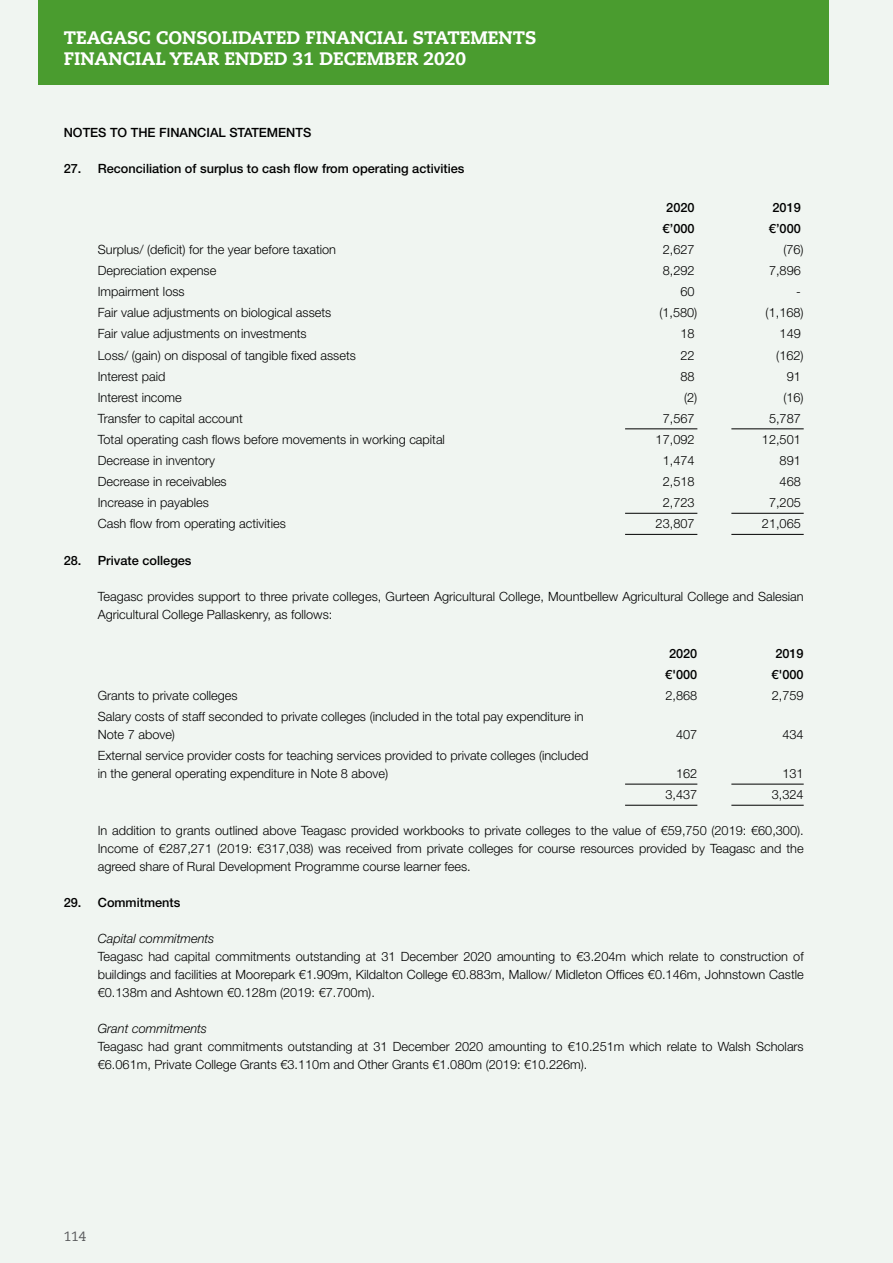
<style>
.page{position:relative;width:893px;height:1263px;background:#f0f5f1}
.page>*{position:absolute;margin:0;border:0;box-sizing:border-box;transform-origin:0 0}
.t1{font:800 18px/21.6px "Caecilia LT Std";color:#fff}
.t2{font:13.5px "Caecilia LT Std";color:#58595b}
.t3{font:300 12.75px/18px "Helvetica Neue LT Pro";color:#000}
.t4{font:500 12.75px "Helvetica Neue LT Std";color:#000}
.t5{font:italic 300 12.75px "Helvetica Neue LT Std";color:#000}
</style>
<div class="page">
<div style="left:38px;top:0;width:791px;height:85px;background:#4a9c2f"></div>
<hr style="left:625px;top:513px;width:72px;height:1px;background:#000">
<hr style="left:731px;top:513px;width:73px;height:1px;background:#000">
<hr style="left:625px;top:534px;width:72px;height:1px;background:#000">
<hr style="left:731px;top:534px;width:73px;height:1px;background:#000">
<hr style="left:625px;top:429px;width:72px;height:1px;background:#000">
<hr style="left:731px;top:429px;width:73px;height:1px;background:#000">
<hr style="left:625px;top:784px;width:72px;height:1px;background:#000">
<hr style="left:731px;top:784px;width:73px;height:1px;background:#000">
<hr style="left:625px;top:805px;width:72px;height:1px;background:#000">
<hr style="left:731px;top:805px;width:73px;height:1px;background:#000">
<h1 class="t1" style="left:64px;top:27px;width:474px">TEAGASC CONSOLIDATED FINANCIAL STATEMENTS<br>FINANCIAL YEAR ENDED 31 DECEMBER 2020</h1>
<p class="t4" style="left:64px;top:125px;width:249px">NOTES TO THE FINANCIAL STATEMENTS</p>
<p class="t4" style="left:64px;top:161px;width:402px">27. Reconciliation of surplus to cash flow from operating activities</p>
<p class="t4" style="left:666px;top:200px;width:30px">2020</p>
<p class="t4" style="left:772px;top:200px;width:30px">2019</p>
<p class="t4" style="left:663px;top:221px;width:33px">€’000</p>
<p class="t4" style="left:769px;top:221px;width:33px">€’000</p>
<p class="t3" style="left:98px;top:240px;width:240px">Surplus/ (deficit) for the year before taxation</p>
<p class="t3" style="left:663px;top:240px;width:33px">2,627</p>
<p class="t3" style="left:783px;top:240px;width:22px">(76)</p>
<p class="t3" style="left:98px;top:261px;width:120px">Depreciation expense</p>
<p class="t3" style="left:663px;top:261px;width:33px">8,292</p>
<p class="t3" style="left:769px;top:261px;width:33px">7,896</p>
<p class="t3" style="left:98px;top:282px;width:88px">Impairment loss</p>
<p class="t3" style="left:680px;top:282px;width:16px">60</p>
<p class="t3" style="left:796px;top:282px;width:6px">-</p>
<p class="t3" style="left:98px;top:303px;width:235px">Fair value adjustments on biological assets</p>
<p class="t3" style="left:659px;top:303px;width:40px">(1,580)</p>
<p class="t3" style="left:766px;top:303px;width:40px">(1,168)</p>
<p class="t3" style="left:98px;top:325px;width:210px">Fair value adjustments on investments</p>
<p class="t3" style="left:680px;top:325px;width:16px">18</p>
<p class="t3" style="left:780px;top:325px;width:23px">149</p>
<p class="t3" style="left:98px;top:346px;width:260px">Loss/ (gain) on disposal of tangible fixed assets</p>
<p class="t3" style="left:680px;top:346px;width:16px">22</p>
<p class="t3" style="left:776px;top:346px;width:29px">(162)</p>
<p class="t3" style="left:98px;top:367px;width:69px">Interest paid</p>
<p class="t3" style="left:680px;top:367px;width:16px">88</p>
<p class="t3" style="left:787px;top:367px;width:16px">91</p>
<p class="t3" style="left:98px;top:388px;width:86px">Interest income</p>
<p class="t3" style="left:684px;top:388px;width:15px">(2)</p>
<p class="t3" style="left:783px;top:388px;width:22px">(16)</p>
<p class="t3" style="left:98px;top:409px;width:147px">Transfer to capital account</p>
<p class="t3" style="left:663px;top:409px;width:33px">7,567</p>
<p class="t3" style="left:769px;top:409px;width:33px">5,787</p>
<p class="t3" style="left:98px;top:430px;width:349px">Total operating cash flows before movements in working capital</p>
<p class="t3" style="left:656px;top:430px;width:40px">17,092</p>
<p class="t3" style="left:762px;top:430px;width:40px">12,501</p>
<p class="t3" style="left:98px;top:451px;width:119px">Decrease in inventory</p>
<p class="t3" style="left:663px;top:451px;width:33px">1,474</p>
<p class="t3" style="left:780px;top:451px;width:23px">891</p>
<p class="t3" style="left:98px;top:472px;width:130px">Decrease in receivables</p>
<p class="t3" style="left:663px;top:472px;width:33px">2,518</p>
<p class="t3" style="left:780px;top:472px;width:23px">468</p>
<p class="t3" style="left:98px;top:493px;width:113px">Increase in payables</p>
<p class="t3" style="left:663px;top:493px;width:33px">2,723</p>
<p class="t3" style="left:769px;top:493px;width:33px">7,205</p>
<p class="t3" style="left:98px;top:514px;width:189px">Cash flow from operating activities</p>
<p class="t3" style="left:656px;top:514px;width:40px">23,807</p>
<p class="t3" style="left:762px;top:514px;width:40px">21,065</p>
<p class="t4" style="left:64px;top:552px;width:129px">28. Private colleges</p>
<p class="t3" style="left:98px;top:587px;width:707px">Teagasc provides support to three private colleges, Gurteen Agricultural College, Mountbellew Agricultural College and Salesian<br>Agricultural College Pallaskenry, as follows:</p>
<p class="t4" style="left:669px;top:645px;width:30px">2020</p>
<p class="t4" style="left:775px;top:645px;width:30px">2019</p>
<p class="t4" style="left:665px;top:667px;width:33px">€'000</p>
<p class="t4" style="left:772px;top:667px;width:33px">€'000</p>
<p class="t3" style="left:98px;top:686px;width:141px">Grants to private colleges</p>
<p class="t3" style="left:665px;top:686px;width:33px">2,868</p>
<p class="t3" style="left:772px;top:686px;width:33px">2,759</p>
<p class="t3" style="left:98px;top:707px;width:487px">Salary costs of staff seconded to private colleges (included in the total pay expenditure in<br>Note 7 above)</p>
<p class="t3" style="left:676px;top:725px;width:23px">407</p>
<p class="t3" style="left:782px;top:725px;width:23px">434</p>
<p class="t3" style="left:98px;top:746px;width:492px">External service provider costs for teaching services provided to private colleges (included in the general operating expenditure in Note 8 above)</p>
<p class="t3" style="left:676px;top:764px;width:23px">162</p>
<p class="t3" style="left:782px;top:764px;width:23px">131</p>
<p class="t3" style="left:665px;top:785px;width:33px">3,437</p>
<p class="t3" style="left:772px;top:785px;width:33px">3,324</p>
<p class="t3" style="left:98px;top:822px;width:707px;text-align:justify">In addition to grants outlined above Teagasc provided workbooks to private colleges to the value of €59,750 (2019: €60,300).<br>Income of €287,271 (2019: €317,038) was received from private colleges for course resources provided by Teagasc and the agreed share of Rural Development Programme course learner fees.</p>
<p class="t4" style="left:64px;top:895px;width:118px">29. Commitments</p>
<p class="t5" style="left:98px;top:931px;width:118px">Capital commitments</p>
<p class="t3" style="left:98px;top:948px;width:707px;text-align:justify">Teagasc had capital commitments outstanding at 31 December 2020 amounting to €3.204m which relate to construction of buildings and facilities at Moorepark €1.909m, Kildalton College €0.883m, Mallow/ Midleton Offices €0.146m, Johnstown Castle €0.138m and Ashtown €0.128m (2019: €7.700m).</p>
<p class="t5" style="left:98px;top:1021px;width:111px">Grant commitments</p>
<p class="t3" style="left:98px;top:1038px;width:707px">Teagasc had grant commitments outstanding at 31 December 2020 amounting to €10.251m which relate to Walsh Scholars €6.061m, Private College Grants €3.110m and Other Grants €1.080m (2019: €10.226m).</p>
<p class="t2" style="left:64px;top:1228px;width:24px">114</p>
</div>
